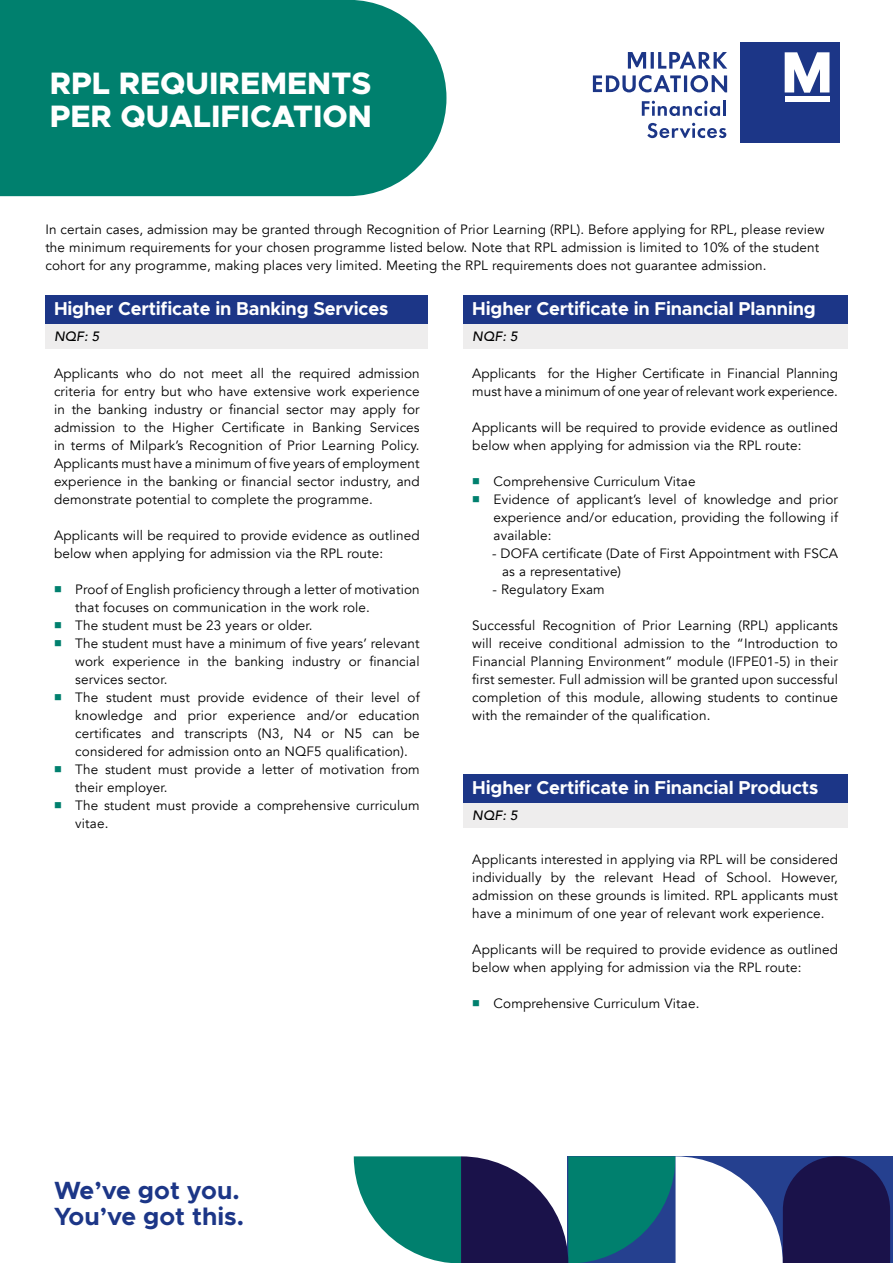
<style>
.page{position:relative;width:893px;height:1263px;background:#fff}
.page>*{position:absolute;margin:0;border:0;box-sizing:border-box;transform-origin:0 0}
.t1{font:800 31.05px/32.4px "Metropolis";color:#fff}
.t2{font:700 25.05px/26.1px "Metropolis";color:#1c3687}
.t3{font:700 18.75px "Metropolis";letter-spacing:-.01em;color:#fff}
.t4{font:13.5px/18px "Avenir";letter-spacing:.01em;color:#000}
.t5{font:italic 500 13.5px "Avenir";letter-spacing:.01em;color:#000}
.s1{color:#00806e}
</style>
<div class="page">
<div style="left:463px;top:323px;width:385px;height:26px;background:#eeeded"></div>
<div style="left:45px;top:323px;width:383px;height:26px;background:#eeeded"></div>
<div style="left:463px;top:295px;width:385px;height:28px;background:#1c3687"></div>
<svg style="left:354px;top:1156px;width:536px;height:107px"></svg>
<div style="left:45px;top:295px;width:383px;height:28px;background:#1c3687"></div>
<div style="left:0;top:0;width:446px;height:196px;background:#00806e"></div>
<div style="left:463px;top:802px;width:385px;height:25px;background:#eeeded"></div>
<div style="left:463px;top:774px;width:385px;height:28px;background:#1c3687"></div>
<div style="left:740px;top:42px;width:100px;height:100px;background:#1c3687"></div>
<svg style="left:785px;top:52px;width:44px;height:41px"></svg>
<div style="left:785px;top:96px;width:44px;height:6px;background:#fff"></div>
<svg style="left:593px;top:52px;width:134px;height:40px"></svg>
<svg style="left:642px;top:101px;width:78px;height:15px"></svg>
<hr style="left:723px;top:100px;width:3px;height:16px;background:#1c3687">
<svg style="left:647px;top:123px;width:79px;height:15px"></svg>
<h1 class="t1" style="left:50px;top:67px;width:324px">RPL REQUIREMENTS<br>PER QUALIFICATION</h1>
<p class="t4" style="left:45px;top:220px;width:781px">In certain cases, admission may be granted through Recognition of Prior Learning (RPL). Before applying for RPL, please review the minimum requirements for your chosen programme listed below. Note that RPL admission is limited to 10% of the student cohort for any programme, making places very limited. Meeting the RPL requirements does not guarantee admission.</p>
<h3 class="t3" style="left:54px;top:297px;width:336px">Higher Certificate in Banking Services</h3>
<p class="t5" style="left:54px;top:328px;width:47px">NQF: 5</p>
<p class="t4" style="left:54px;top:365px;width:367px;text-align:justify">Applicants who do not meet all the required admission criteria for entry but who have extensive work experience in the banking industry or financial sector may apply for admission to the Higher Certificate in Banking Services in terms of Milpark’s Recognition of Prior Learning Policy.<br>Applicants must have a minimum of five years of employment experience in the banking or financial sector industry, and demonstrate potential to complete the programme.</p>
<p class="t4" style="left:54px;top:527px;width:367px">Applicants will be required to provide evidence as outlined below when applying for admission via the RPL route:</p>
<p class="t4" style="left:75px;top:581px;width:346px;text-indent:-21px"><span class="s1">■</span> Proof of English proficiency through a letter of motivation that focuses on communication in the work role.</p>
<p class="t4" style="left:54px;top:617px;width:260px"><span class="s1">■</span> The student must be 23 years or older.</p>
<p class="t4" style="left:75px;top:635px;width:346px;text-align:justify;text-indent:-21px"><span class="s1">■</span> The student must have a minimum of five years’ relevant work experience in the banking industry or financial services sector.</p>
<p class="t4" style="left:75px;top:689px;width:346px;text-align:justify;text-indent:-21px"><span class="s1">■</span> The student must provide evidence of their level of knowledge and prior experience and/or education certificates and transcripts (N3, N4 or N5 can be considered for admission onto an NQF5 qualification).</p>
<p class="t4" style="left:75px;top:761px;width:346px;text-indent:-21px"><span class="s1">■</span> The student must provide a letter of motivation from their employer.</p>
<p class="t4" style="left:75px;top:797px;width:346px;text-indent:-21px"><span class="s1">■</span> The student must provide a comprehensive curriculum vitae.</p>
<h3 class="t3" style="left:472px;top:297px;width:345px">Higher Certificate in Financial Planning</h3>
<p class="t5" style="left:472px;top:328px;width:47px">NQF: 5</p>
<p class="t4" style="left:472px;top:365px;width:367px">Applicants for the Higher Certificate in Financial Planning must have a minimum of one year of relevant work experience.</p>
<p class="t4" style="left:472px;top:419px;width:367px">Applicants will be required to provide evidence as outlined below when applying for admission via the RPL route:</p>
<p class="t4" style="left:472px;top:473px;width:225px"><span class="s1">■</span> Comprehensive Curriculum Vitae</p>
<p class="t4" style="left:494px;top:491px;width:346px;text-align:justify;text-indent:-21px"><span class="s1">■</span> Evidence of applicant’s level of knowledge and prior experience and/or education, providing the following if available:</p>
<p class="t4" style="left:502px;top:545px;width:337px;text-indent:-10px">- DOFA certificate (Date of First Appointment with FSCA as a representative)</p>
<p class="t4" style="left:492px;top:581px;width:114px">- Regulatory Exam</p>
<p class="t4" style="left:472px;top:617px;width:367px;text-align:justify">Successful Recognition of Prior Learning (RPL) applicants will receive conditional admission to the “Introduction to Financial Planning Environment” module (IFPE01-5) in their first semester. Full admission will be granted upon successful completion of this module, allowing students to continue with the remainder of the qualification.</p>
<h3 class="t3" style="left:472px;top:776px;width:347px">Higher Certificate in Financial Products</h3>
<p class="t5" style="left:472px;top:807px;width:47px">NQF: 5</p>
<p class="t4" style="left:472px;top:851px;width:367px;text-align:justify">Applicants interested in applying via RPL will be considered individually by the relevant Head of School. However, admission on these grounds is limited. RPL applicants must have a minimum of one year of relevant work experience.</p>
<p class="t4" style="left:472px;top:941px;width:367px">Applicants will be required to provide evidence as outlined below when applying for admission via the RPL route:</p>
<p class="t4" style="left:472px;top:995px;width:229px"><span class="s1">■</span> Comprehensive Curriculum Vitae.</p>
<h2 class="t2" style="left:54px;top:1177px;width:192px">We’ve got you.<br>You’ve got this.</h2>
</div>
